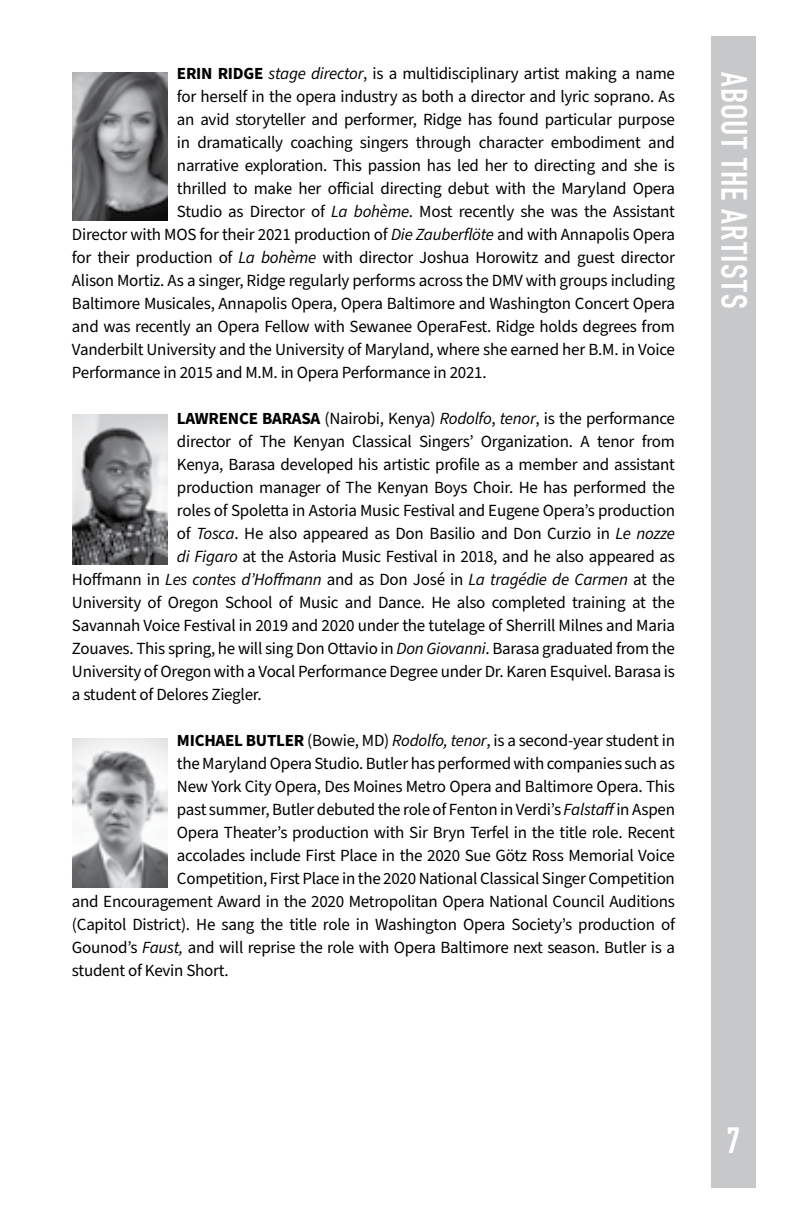
<style>
.page{position:relative;width:792px;height:1224px;background:#fff}
.page>*{position:absolute;margin:0;border:0;box-sizing:border-box;transform-origin:0 0}
.t1{font:700 36px "DIN Condensed";letter-spacing:.04em;color:#fff}
.t2{font:17px "Source Sans Pro";letter-spacing:-.015em;color:#000}
.t3{font:italic 17px "Source Sans Pro";letter-spacing:-.015em;color:#000}
.s1{font-weight:700}
.s2{font-style:italic}
.s3{font-style:normal}
</style>
<div class="page">
<div style="left:711px;top:36px;width:45px;height:1152px;background:#c7c8ca"></div>
<img style="left:72px;top:72px;width:96px;height:149px">
<img style="left:72px;top:415px;width:96px;height:149px">
<img style="left:72px;top:738px;width:96px;height:150px">
<p class="t2" style="left:177px;top:62px;width:500px"><span class="s1">ERIN RIDGE</span> <span class="s2">stage director</span>, is a multidisciplinary artist making a name</p>
<p class="t2" style="left:177px;top:85px;width:500px">for herself in the opera industry as both a director and lyric soprano. As</p>
<p class="t2" style="left:177px;top:108px;width:500px">an avid storyteller and performer, Ridge has found particular purpose</p>
<p class="t2" style="left:177px;top:131px;width:500px">in dramatically coaching singers through character embodiment and</p>
<p class="t2" style="left:177px;top:154px;width:500px">narrative exploration. This passion has led her to directing and she is</p>
<p class="t2" style="left:177px;top:177px;width:500px">thrilled to make her official directing debut with the Maryland Opera</p>
<p class="t2" style="left:177px;top:200px;width:499px">Studio as Director of <span class="s2">La bohème</span>. Most recently she was the Assistant</p>
<p class="t2" style="left:72px;top:223px;width:604px">Director with MOS for their 2021 production of <span class="s2">Die Zauberflöte</span> and with Annapolis Opera</p>
<p class="t2" style="left:72px;top:246px;width:605px">for their production of <span class="s2">La bohème</span> with director Joshua Horowitz and guest director</p>
<p class="t2" style="left:72px;top:269px;width:605px">Alison Mortiz. As a singer, Ridge regularly performs across the DMV with groups including</p>
<p class="t2" style="left:72px;top:292px;width:605px">Baltimore Musicales, Annapolis Opera, Opera Baltimore and Washington Concert Opera</p>
<p class="t2" style="left:72px;top:315px;width:604px">and was recently an Opera Fellow with Sewanee OperaFest. Ridge holds degrees from</p>
<p class="t2" style="left:72px;top:338px;width:604px">Vanderbilt University and the University of Maryland, where she earned her B.M. in Voice</p>
<p class="t2" style="left:72px;top:361px;width:416px">Performance in 2015 and M.M. in Opera Performance in 2021.</p>
<p class="t2" style="left:177px;top:407px;width:500px"><span class="s1">LAWRENCE BARASA</span> (Nairobi, Kenya) <span class="s2">Rodolfo</span>, <span class="s2">tenor</span>, is the performance</p>
<p class="t2" style="left:177px;top:430px;width:499px">director of The Kenyan Classical Singers’ Organization. A tenor from</p>
<p class="t2" style="left:177px;top:453px;width:500px">Kenya, Barasa developed his artistic profile as a member and assistant</p>
<p class="t2" style="left:177px;top:476px;width:500px">production manager of The Kenyan Boys Choir. He has performed the</p>
<p class="t2" style="left:177px;top:499px;width:499px">roles of Spoletta in Astoria Music Festival and Eugene Opera’s production</p>
<p class="t2" style="left:177px;top:522px;width:500px">of <span class="s2">Tosca</span>. He also appeared as Don Basilio and Don Curzio in <span class="s2">Le nozze</span></p>
<p class="t2" style="left:177px;top:545px;width:500px"><span class="s2">di Figaro</span> at the Astoria Music Festival in 2018, and he also appeared as</p>
<p class="t3" style="left:72px;top:568px;width:605px"><span class="s3">Hoffmann in</span> Les contes d’Hoffmann <span class="s3">and as Don José in</span> La tragédie de Carmen <span class="s3">at the</span></p>
<p class="t2" style="left:72px;top:591px;width:605px">University of Oregon School of Music and Dance. He also completed training at the</p>
<p class="t2" style="left:72px;top:614px;width:604px">Savannah Voice Festival in 2019 and 2020 under the tutelage of Sherrill Milnes and Maria</p>
<p class="t2" style="left:72px;top:637px;width:604px">Zouaves. This spring, he will sing Don Ottavio in <span class="s2">Don Giovanni</span>. Barasa graduated from the</p>
<p class="t2" style="left:72px;top:660px;width:605px">University of Oregon with a Vocal Performance Degree under Dr. Karen Esquivel. Barasa is</p>
<p class="t2" style="left:72px;top:683px;width:191px">a student of Delores Ziegler.</p>
<p class="t2" style="left:177px;top:729px;width:499px"><span class="s1">MICHAEL BUTLER</span> (Bowie, MD) <span class="s2">Rodolfo, tenor</span>, is a second-year student in</p>
<p class="t2" style="left:177px;top:752px;width:500px">the Maryland Opera Studio. Butler has performed with companies such as</p>
<p class="t2" style="left:177px;top:775px;width:499px">New York City Opera, Des Moines Metro Opera and Baltimore Opera. This</p>
<p class="t2" style="left:177px;top:798px;width:500px">past summer, Butler debuted the role of Fenton in Verdi’s <span class="s2">Falstaff</span> in Aspen</p>
<p class="t2" style="left:177px;top:821px;width:500px">Opera Theater’s production with Sir Bryn Terfel in the title role. Recent</p>
<p class="t2" style="left:177px;top:844px;width:500px">accolades include First Place in the 2020 Sue Götz Ross Memorial Voice</p>
<p class="t2" style="left:177px;top:867px;width:500px">Competition, First Place in the 2020 National Classical Singer Competition</p>
<p class="t2" style="left:72px;top:890px;width:605px">and Encouragement Award in the 2020 Metropolitan Opera National Council Auditions</p>
<p class="t2" style="left:72px;top:913px;width:605px">(Capitol District). He sang the title role in Washington Opera Society’s production of</p>
<p class="t2" style="left:72px;top:936px;width:605px">Gounod’s <span class="s2">Faust,</span> and will reprise the role with Opera Baltimore next season. Butler is a</p>
<p class="t2" style="left:72px;top:959px;width:158px">student of Kevin Short.</p>
<h1 class="t1" style="left:758px;top:72px;width:238px;rotate:90deg">ABOUT THE ARTISTS</h1>
<h1 class="t1" style="left:727px;top:1116px;width:15px">7</h1>
</div>
